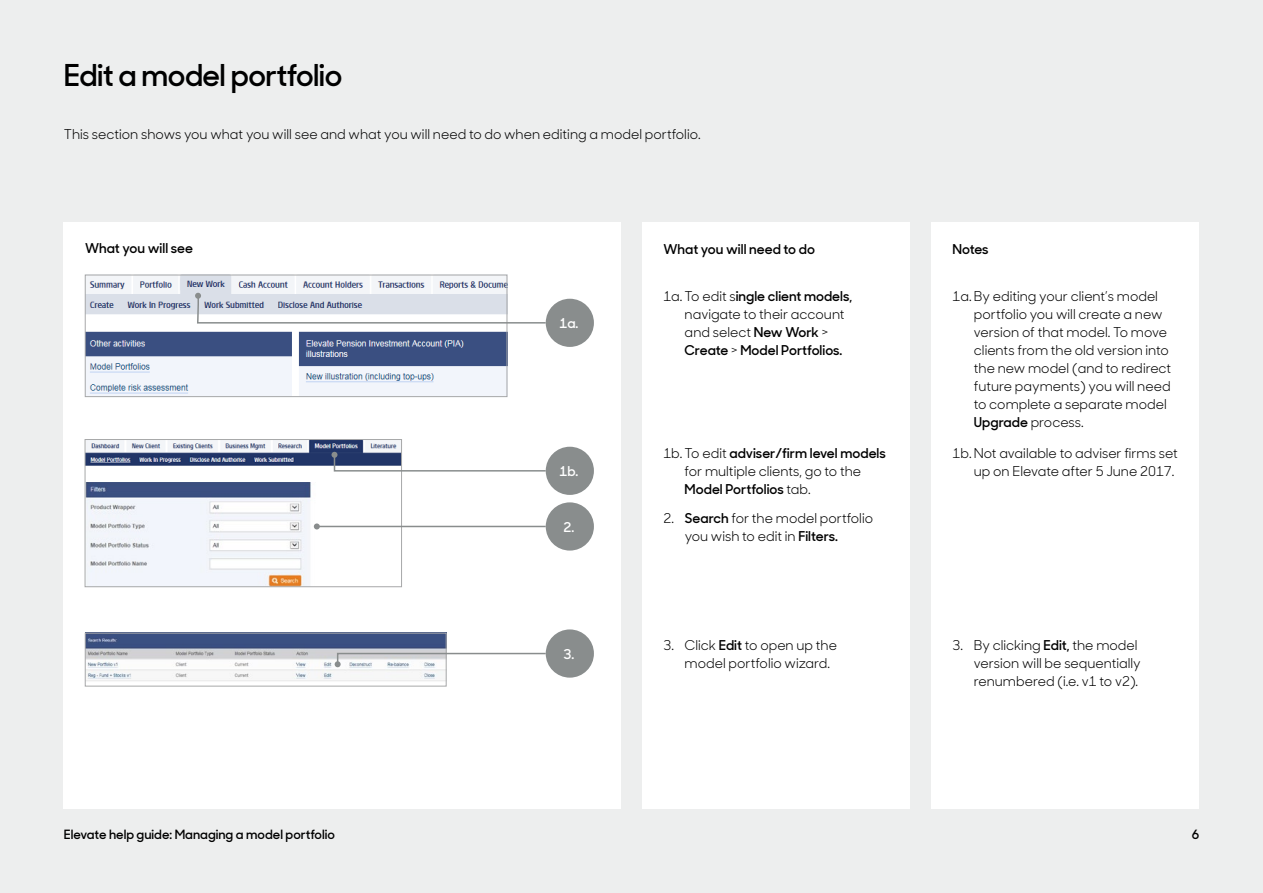
<style>
.page{position:relative;width:1263px;height:893px;background:#edeeee}
.page>*{position:absolute;margin:0;border:0;box-sizing:border-box;transform-origin:0 0}
.t1{font:600 30px "Sharp Sans Display No 1";letter-spacing:-.02em;color:#000}
.t2{font:13.5px/18px "Sharp Sans Display No 1";color:#000}
.t3{font:600 13.5px/18px "Sharp Sans Display No 1";color:#000}
.t4{font:600 13.5px "Sharp Sans Display No 1";color:#fff}
.t5{font:600 12.75px "Sharp Sans Display No 1";color:#000}
.s1{font-weight:400}
.s2{font-weight:600}
</style>
<div class="page">
<div style="left:64px;top:222px;width:557px;height:586px;background:#fff"></div>
<div style="left:642px;top:222px;width:268px;height:587px;background:#fff"></div>
<div style="left:931px;top:222px;width:268px;height:587px;background:#fff"></div>
<img style="left:87px;top:277px;width:418px;height:118px">
<div style="left:85px;top:275px;width:422px;height:122px;border:1px solid #a7a8a9"></div>
<div style="left:546px;top:299px;width:48px;height:48px;background:#898d8d;border-radius:50%"></div>
<svg style="left:195px;top:293px;width:352px;height:31px"></svg>
<img style="left:87px;top:635px;width:357px;height:46px">
<div style="left:85px;top:633px;width:361px;height:53px;border:1px solid #a7a8a9"></div>
<div style="left:546px;top:629px;width:48px;height:49px;background:#898d8d;border-radius:50%"></div>
<svg style="left:335px;top:652px;width:212px;height:15px"></svg>
<img style="left:87px;top:482px;width:313px;height:103px">
<img style="left:87px;top:441px;width:313px;height:24px">
<div style="left:85px;top:439px;width:317px;height:148px;border:1px solid #a7a8a9"></div>
<div style="left:546px;top:502px;width:48px;height:49px;background:#898d8d;border-radius:50%"></div>
<hr style="left:317px;top:526px;width:229px;height:1px;background:#898d8d">
<svg style="left:314px;top:523px;width:6px;height:6px"></svg>
<div style="left:546px;top:447px;width:48px;height:48px;background:#898d8d;border-radius:50%"></div>
<svg style="left:331px;top:452px;width:216px;height:20px"></svg>
<h1 class="t1" style="left:64px;top:52px;width:280px">Edit a model portfolio</h1>
<p class="t2" style="left:64px;top:124px;width:638px">This section shows you what you will see and what you will need to do when editing a model portfolio.</p>
<p class="t3" style="left:85px;top:238px;width:110px">What you will see</p>
<p class="t4" style="left:559px;top:313px;width:20px">1a.</p>
<p class="t4" style="left:559px;top:461px;width:20px">1b.</p>
<p class="t4" style="left:564px;top:516px;width:12px">2.</p>
<p class="t4" style="left:564px;top:643px;width:12px">3.</p>
<p class="t3" style="left:663px;top:239px;width:153px">What you will need to do</p>
<p class="t3" style="left:952px;top:239px;width:38px">Notes</p>
<p class="t3" style="left:685px;top:286px;width:169px;text-indent:-21px"><span class="s1">1a. To edit s</span>ingle client models, <span class="s1">navigate to their account and select</span> New Work <span class="s1">&gt;<br></span>Create <span class="s1">&gt;</span> Model Portfolios.</p>
<p class="t2" style="left:974px;top:286px;width:199px;text-indent:-21px">1a. By editing your client’s model portfolio you will create a new version of that model. To move clients from the old version into the new model (and to redirect future payments) you will need to complete a separate model<br><span class="s2">Upgrade</span> process.</p>
<p class="t2" style="left:685px;top:443px;width:203px;text-indent:-21px">1b. To edit <span class="s2">adviser/firm level models </span>for multiple clients, go to the<br><span class="s2">Model Portfolios</span> tab.</p>
<p class="t2" style="left:952px;top:443px;width:227px;text-align:right">1b. Not available to adviser firms set up on Elevate after 5 June 2017.</p>
<p class="t2" style="left:685px;top:508px;width:190px;text-indent:-21px">2. <span class="s2">Search</span> for the model portfolio you wish to edit in <span class="s2">Filters.</span></p>
<p class="t2" style="left:685px;top:635px;width:154px;text-indent:-21px">3. Click <span class="s2">Edit</span> to open up the model portfolio wizard.</p>
<p class="t2" style="left:974px;top:635px;width:168px;text-indent:-21px">3. By clicking <span class="s2">Edit,</span> the model version will be sequentially renumbered (i.e. v1 to v2).</p>
<p class="t5" style="left:64px;top:824px;width:273px">Elevate help guide: Managing a model portfolio</p>
<p class="t5" style="left:1192px;top:824px;width:9px">6</p>
</div>
